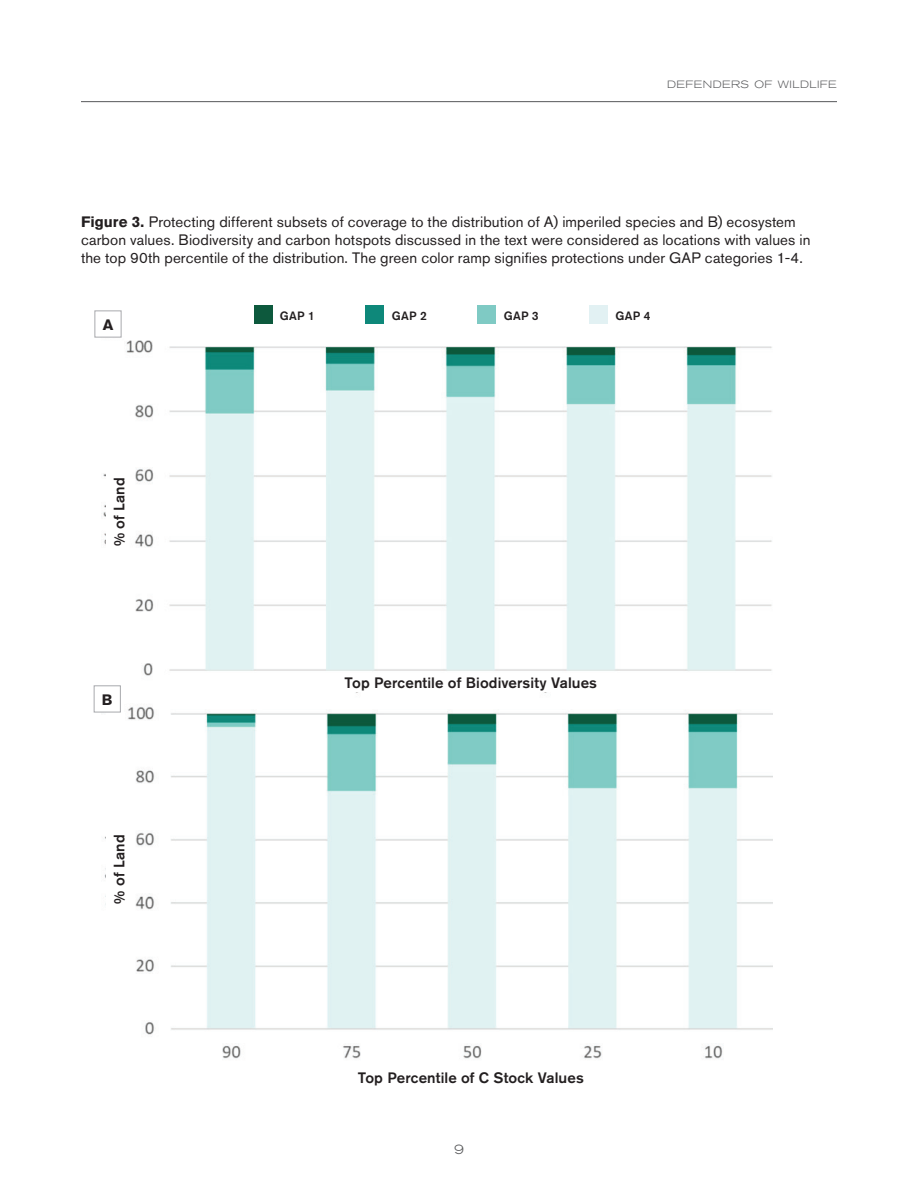
<style>
.page{position:relative;width:918px;height:1188px;background:#fff}
.page>*{position:absolute;margin:0;border:0;box-sizing:border-box;transform-origin:0 0}
.t1{font:15px/18px "Akzidenz Grotesk Std";letter-spacing:.005em;color:#231f20}
.t2{font:500 15px "Akzidenz Grotesk Std";letter-spacing:.005em;color:#231f20}
.t3{font:700 15px "Akzidenz Grotesk Std";color:#231f20}
.t4{font:300 expanded 13.5px "Akzidenz Grotesk Std";color:#57585a}
.t5{font:500 12px "Akzidenz Grotesk Std";letter-spacing:.025em;color:#231f20}
.t6{font:300 expanded 10.5px "Akzidenz Grotesk Std";letter-spacing:.04em;color:#57585a}
.s1{font-weight:700}
</style>
<div class="page">
<hr style="left:81px;top:101px;width:756px;height:1px;background:#57585a">
<img style="left:102px;top:340px;width:671px;height:719px">
<div style="left:254px;top:305px;width:19px;height:19px;background:#0d593d"></div>
<div style="left:365px;top:305px;width:19px;height:19px;background:#0e887a"></div>
<div style="left:477px;top:305px;width:19px;height:19px;background:#7fcac4"></div>
<div style="left:589px;top:305px;width:19px;height:19px;background:#e2f1f3"></div>
<div style="left:171px;top:673px;width:600px;height:19px;background:#fff"></div>
<div style="left:106px;top:712px;width:19px;height:314px;background:#fff"></div>
<div style="left:106px;top:355px;width:19px;height:313px;background:#fff"></div>
<div style="left:94px;top:686px;width:26px;height:26px;background:#fff"></div>
<div style="left:94px;top:685px;width:27px;height:27px;border:1px solid #a8a9ad"></div>
<div style="left:94px;top:310px;width:28px;height:28px;border:1px solid #a8a9ad"></div>
<p class="t6" style="left:667px;top:78px;width:171px">DEFENDERS OF WILDLIFE</p>
<p class="t1" style="left:81px;top:213px;width:731px"><span class="s1">Figure 3.</span> Protecting different subsets of coverage to the distribution of A) imperiled species and B) ecosystem carbon values. Biodiversity and carbon hotspots discussed in the text were considered as locations with values in the top 90th percentile of the distribution. The green color ramp signifies protections under GAP categories 1-4.</p>
<p class="t3" style="left:103px;top:316px;width:12px">A</p>
<p class="t2" style="left:110px;top:546px;width:70px;rotate:-90deg">% of Land</p>
<p class="t3" style="left:102px;top:691px;width:12px">B</p>
<p class="t2" style="left:110px;top:904px;width:70px;rotate:-90deg">% of Land</p>
<p class="t5" style="left:280px;top:308px;width:37px">GAP 1</p>
<p class="t5" style="left:392px;top:308px;width:37px">GAP 2</p>
<p class="t5" style="left:504px;top:308px;width:37px">GAP 3</p>
<p class="t5" style="left:616px;top:308px;width:37px">GAP 4</p>
<p class="t2" style="left:345px;top:674px;width:254px">Top Percentile of Biodiversity Values</p>
<p class="t2" style="left:358px;top:1068px;width:227px">Top Percentile of C Stock Values</p>
<p class="t4" style="left:454px;top:1141px;width:11px">9</p>
</div>
